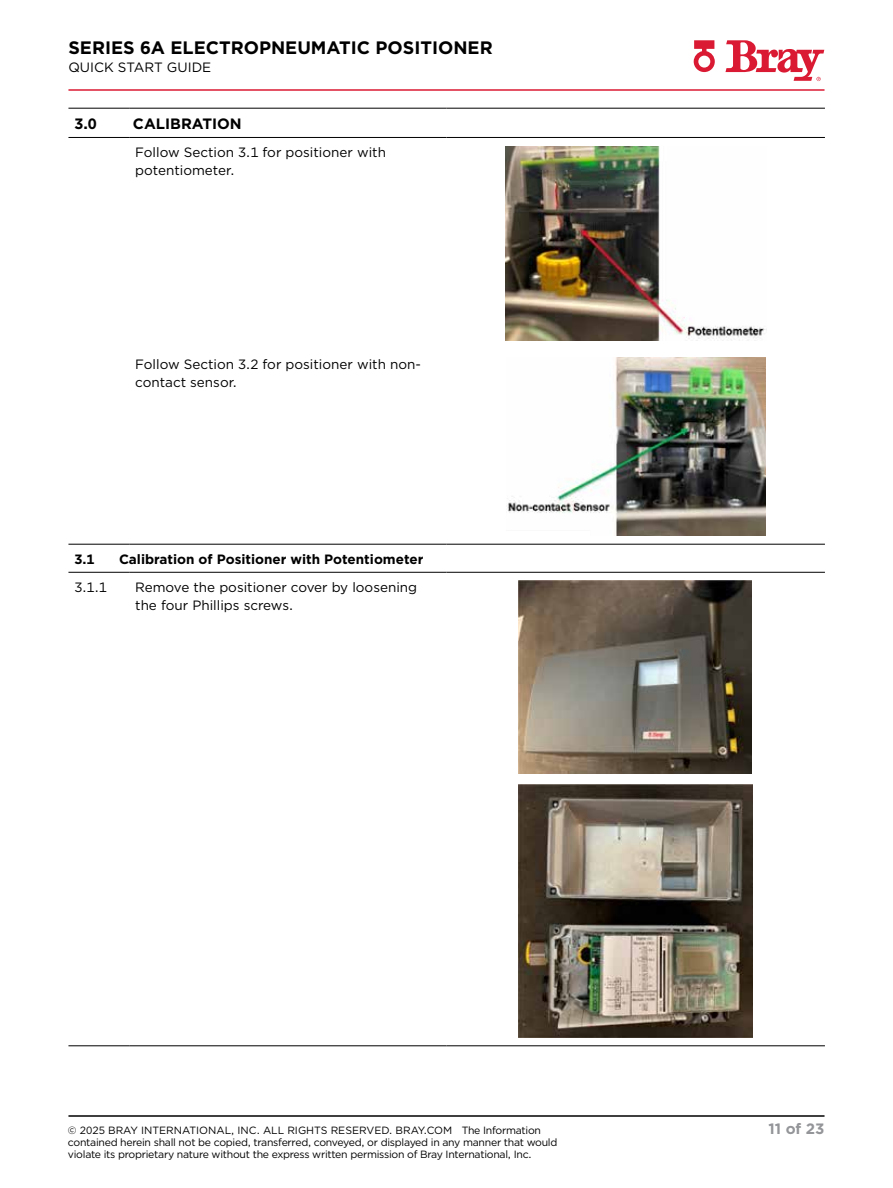
<style>
.page{position:relative;width:893px;height:1188px;background:#fff}
.page>*{position:absolute;margin:0;border:0;box-sizing:border-box;transform-origin:0 0}
.t1{font:700 18px "Gotham";color:#000}
.t2{font:700 15px "Gotham";color:#000}
.t3{font:700 15px "Gotham";color:#939598}
.t4{font:13.5px/18px "Gotham";color:#000}
.t5{font:700 13.5px "Gotham";color:#000}
.t6{font:10.5px/12px "Gotham";letter-spacing:-.025em;color:#000}
.t7{font:10.5px "Gotham";color:#000}
</style>
<div class="page">
<hr style="left:68px;top:89px;width:756px;height:2px;background:#da1a32">
<svg style="left:725px;top:40px;width:99px;height:41px"></svg>
<svg style="left:694px;top:40px;width:21px;height:32px"></svg>
<hr style="left:68px;top:1115px;width:756px;height:2px;background:#000">
<hr style="left:68px;top:108px;width:61px;height:1px;background:#000">
<hr style="left:129px;top:108px;width:317px;height:1px;background:#000">
<hr style="left:446px;top:108px;width:379px;height:1px;background:#000">
<hr style="left:68px;top:137px;width:61px;height:1px;background:#000">
<hr style="left:129px;top:137px;width:317px;height:1px;background:#000">
<hr style="left:446px;top:137px;width:379px;height:1px;background:#000">
<hr style="left:68px;top:544px;width:61px;height:1px;background:#000">
<hr style="left:129px;top:544px;width:317px;height:1px;background:#000">
<hr style="left:446px;top:544px;width:379px;height:1px;background:#000">
<hr style="left:68px;top:572px;width:61px;height:1px;background:#000">
<hr style="left:129px;top:572px;width:317px;height:1px;background:#000">
<hr style="left:446px;top:572px;width:379px;height:1px;background:#000">
<hr style="left:68px;top:1046px;width:61px;height:1px;background:#000">
<hr style="left:129px;top:1046px;width:317px;height:1px;background:#000">
<hr style="left:446px;top:1046px;width:379px;height:1px;background:#000">
<img style="left:505px;top:146px;width:260px;height:195px">
<img style="left:508px;top:358px;width:257px;height:178px">
<img style="left:519px;top:581px;width:233px;height:192px">
<img style="left:519px;top:784px;width:234px;height:253px">
<h1 class="t1" style="left:68px;top:36px;width:426px">SERIES 6A ELECTROPNEUMATIC POSITIONER</h1>
<p class="t4" style="left:68px;top:58px;width:144px">QUICK START GUIDE</p>
<p class="t2" style="left:74px;top:114px;width:24px">3.0</p>
<p class="t2" style="left:133px;top:114px;width:110px">CALIBRATION</p>
<p class="t4" style="left:135px;top:143px;width:252px">Follow Section 3.1 for positioner with potentiometer.</p>
<p class="t4" style="left:135px;top:355px;width:287px">Follow Section 3.2 for positioner with non&shy;contact sensor.</p>
<p class="t5" style="left:74px;top:550px;width:22px">3.1</p>
<p class="t5" style="left:119px;top:550px;width:306px">Calibration of Positioner with Potentiometer</p>
<p class="t4" style="left:74px;top:578px;width:34px">3.1.1</p>
<p class="t4" style="left:135px;top:578px;width:283px">Remove the positioner cover by loosening the four Phillips screws.</p>
<p class="t7" style="left:68px;top:1124px;width:475px">© 2025 BRAY INTERNATIONAL, INC. ALL RIGHTS RESERVED. BRAY.COM The Information</p>
<p class="t3" style="left:768px;top:1119px;width:58px">11 of 23</p>
<p class="t6" style="left:68px;top:1136px;width:491px">contained herein shall not be copied, transferred, conveyed, or displayed in any manner that would violate its proprietary nature without the express written permission of Bray International, Inc.</p>
</div>
